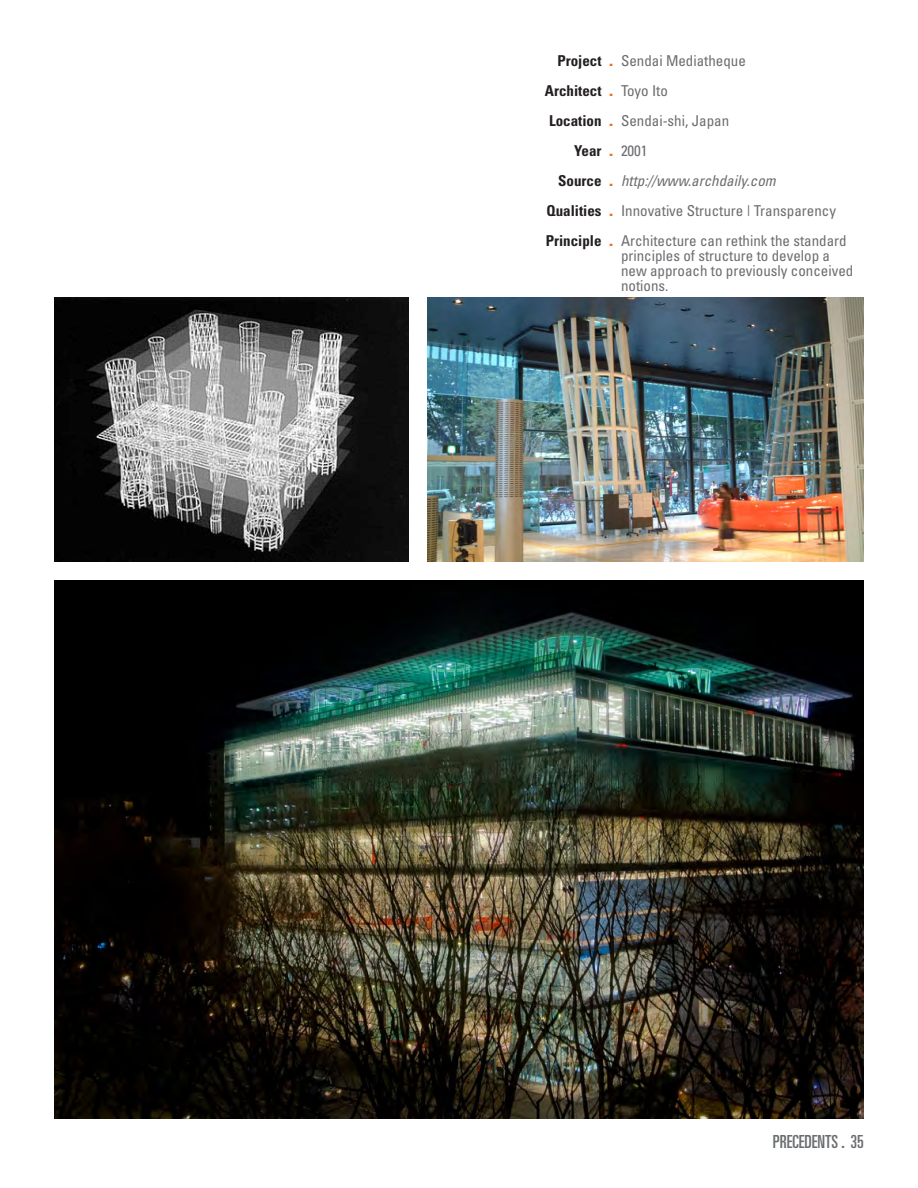
<style>
.page{position:relative;width:918px;height:1188px;background:#fff}
.page>*{position:absolute;margin:0;border:0;box-sizing:border-box;transform-origin:0 0}
.t1{font:ultra-condensed 18px "Univers";color:#6c6d70}
.Project_Info{font:condensed 15px/15px "Univers";color:#6c6d70}
.t2{font:700 condensed 15px/30px "Univers";color:#231f20;text-align:right}
.Project_Info-2{font:italic condensed 15px "Univers";color:#6c6d70}
.t3{font:900 15px/30px "Univers";color:#f36a21;text-align:justify}
</style>
<div class="page">
<img style="left:54px;top:581px;width:810px;height:538px">
<img style="left:54px;top:297px;width:354px;height:265px">
<img style="left:427px;top:297px;width:437px;height:265px">
<p class="t2" style="left:545px;top:45px;width:58px">Project<br>Architect<br>Location<br>Year<br>Source<br>Qualities<br>Principle</p>
<p class="t3" style="left:609px;top:45px;width:6px">. . . . . . .</p>
<p class="Project_Info" style="left:621px;top:53px;width:126px">Sendai Mediatheque</p>
<p class="Project_Info" style="left:621px;top:83px;width:48px">Toyo Ito</p>
<p class="Project_Info" style="left:621px;top:113px;width:110px">Sendai-shi, Japan</p>
<p class="Project_Info" style="left:621px;top:143px;width:28px">2001</p>
<p class="Project_Info-2" style="left:621px;top:171px;width:156px">http://www.archdaily.com</p>
<p class="Project_Info" style="left:621px;top:203px;width:217px">Innovative Structure | Transparency</p>
<p class="Project_Info" style="left:621px;top:233px;width:234px">Architecture can rethink the standard principles of structure to develop a new approach to previously conceived notions.</p>
<p class="t1" style="left:773px;top:1132px;width:93px">PRECEDENTS . 35</p>
</div>
